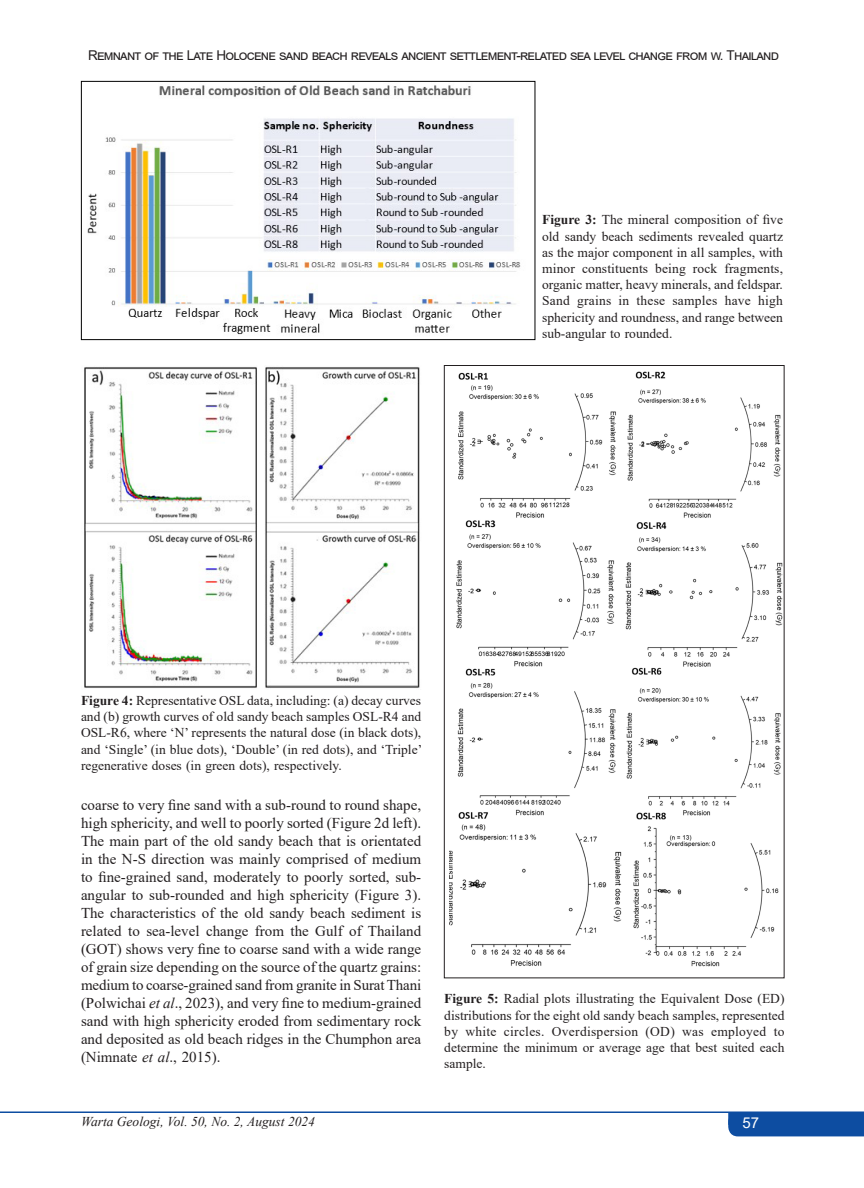
<style>
.page{position:relative;width:864px;height:1188px;background:#fff}
.page>*{position:absolute;margin:0;border:0;box-sizing:border-box;transform-origin:0 0}
.Body_text{font:15px/18px "Times New Roman";color:#231f20;text-align:justify}
.t1{font:15px "Arial";color:#fff}
.t2{font:13.5px/16.2px "Times New Roman";color:#231f20;text-align:justify}
.t3{font:13.5px "Arial";letter-spacing:-.055em;color:#231f20}
.t4{font:italic 13.5px "Times New Roman";color:#231f20}
.s1{font-weight:700}
.s2{font-style:italic}
</style>
<div class="page">
<div style="left:728px;top:1113px;width:136px;height:23px;background:#0d4da1"></div>
<hr style="left:0;top:1111px;width:864px;height:2px;background:#0d4da1">
<img style="left:84px;top:367px;width:336px;height:321px">
<img style="left:87px;top:85px;width:434px;height:250px">
<div style="left:81px;top:81px;width:454px;height:259px;border:1px solid #000"></div>
<img style="left:449px;top:371px;width:334px;height:596px">
<p class="t3" style="left:88px;top:46px;width:693px">Remnant of the Late Holocene sand beach reveals ancient settlement-related sea level change from w. Thailand</p>
<p class="t2" style="left:542px;top:211px;width:242px"><span class="s1">Figure 3:</span> The mineral composition of five old sandy beach sediments revealed quartz as the major component in all samples, with minor constituents being rock fragments, organic matter, heavy minerals, and feldspar.<br>Sand grains in these samples have high sphericity and roundness, and range between sub-angular to rounded.</p>
<p class="t2" style="left:81px;top:692px;width:343px"><span class="s1">Figure 4:</span> Representative OSL data, including: (a) decay curves and (b) growth curves of old sandy beach samples OSL-R4 and OSL-R6, where ‘N’ represents the natural dose (in black dots), and ‘Single’ (in blue dots), ‘Double’ (in red dots), and ‘Triple’ regenerative doses (in green dots), respectively.</p>
<p class="Body_text" style="left:81px;top:795px;width:342px">coarse to very fine sand with a sub-round to round shape, high sphericity, and well to poorly sorted (Figure 2d left).<br>The main part of the old sandy beach that is orientated in the N-S direction was mainly comprised of medium to fine-grained sand, moderately to poorly sorted, sub&shy;angular to sub-rounded and high sphericity (Figure 3).<br>The characteristics of the old sandy beach sediment is related to sea-level change from the Gulf of Thailand (GOT) shows very fine to coarse sand with a wide range of grain size depending on the source of the quartz grains: medium to coarse-grained sand from granite in Surat Thani (Polwichai <span class="s2">et al</span>., 2023), and very fine to medium-grained sand with high sphericity eroded from sedimentary rock and deposited as old beach ridges in the Chumphon area (Nimnate <span class="s2">et al</span>., 2015).</p>
<p class="t2" style="left:444px;top:990px;width:342px"><span class="s1">Figure 5:</span> Radial plots illustrating the Equivalent Dose (ED) distributions for the eight old sandy beach samples, represented by white circles. Overdispersion (OD) was employed to determine the minimum or average age that best suited each sample.</p>
<p class="t4" style="left:81px;top:1113px;width:236px">Warta Geologi, Vol. 50, No. 2, August 2024</p>
<p class="t1" style="left:742px;top:1113px;width:18px">57</p>
</div>
